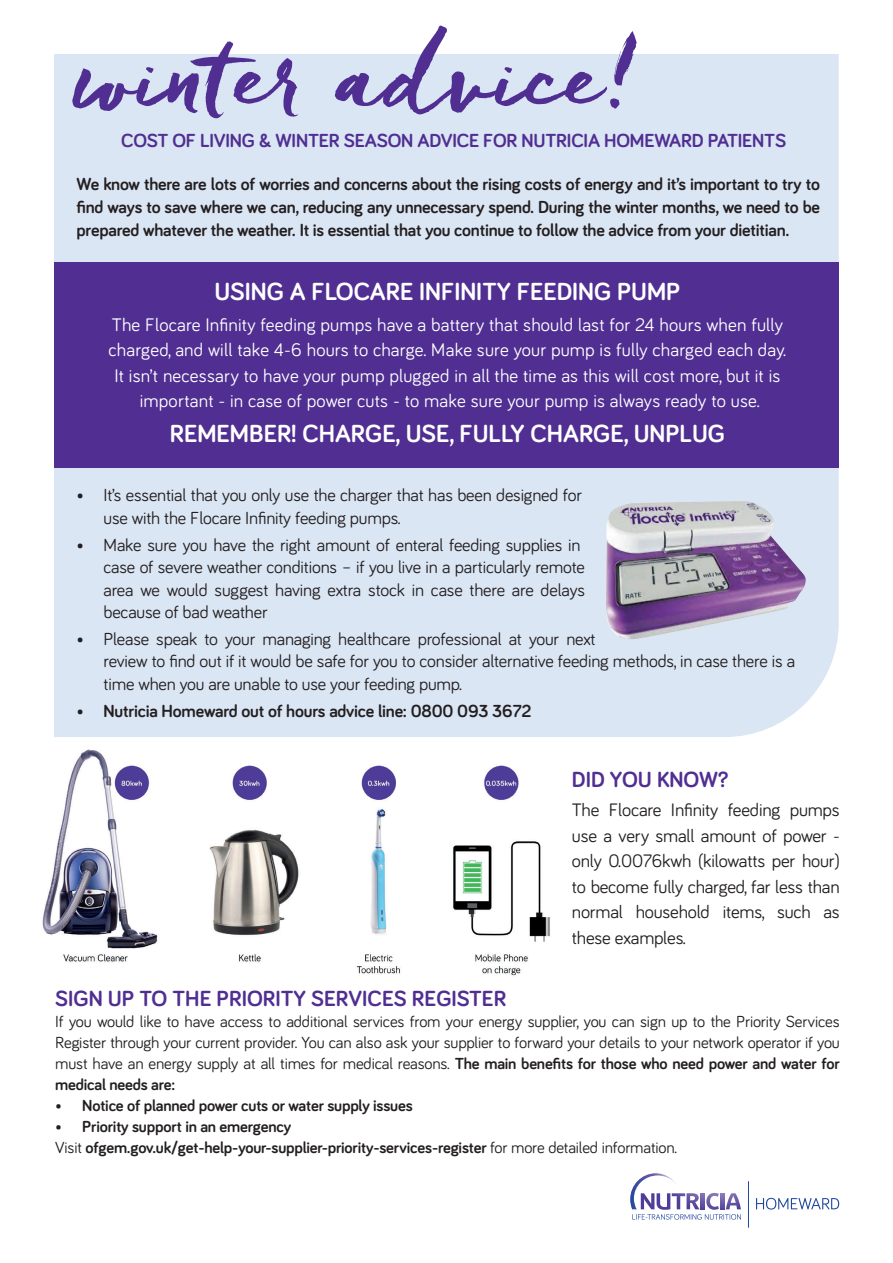
<style>
.page{position:relative;width:893px;height:1263px;background:#fff}
.page>*{position:absolute;margin:0;border:0;box-sizing:border-box;transform-origin:0 0}
.t1{font:101.55px "Freeland";letter-spacing:-.005em;color:#502e92}
.t2{font:700 25.5px "Bariol";color:#fff}
.t3{font:700 22.5px "Bariol";color:#502e92}
.t4{font:700 19.5px "Bariol";letter-spacing:-.01em;color:#502e92}
.t5{font:18.75px/25.5px "Bariol";letter-spacing:.01em;color:#fff;text-align:center}
.t6{font:18.6px/25.5px "Bariol";letter-spacing:-.01em;color:#231f20;text-align:justify}
.t7{font:18px/22.5px "Bariol";letter-spacing:-.01em;color:#231f20}
.t8{font:700 18px/23px "Bariol";letter-spacing:-.01em;color:#231f20;text-align:justify}
.t9{font:16.5px/21px "Bariol";letter-spacing:-.01em;color:#231f20;text-align:justify}
.t10{font:700 16.5px "Bariol";letter-spacing:-.01em;color:#231f20}
.s1{font-weight:700}
.s2{font-weight:400}
</style>
<div class="page">
<div style="left:54px;top:54px;width:785px;height:683px;background:#dbe6f4"></div>
<div style="left:54px;top:262px;width:785px;height:205px;background:#502e92"></div>
<img style="left:606px;top:501px;width:200px;height:138px">
<img style="left:42px;top:749px;width:508px;height:227px">
<hr style="left:748px;top:1181px;width:1px;height:47px;background:#1f489e">
<svg style="left:756px;top:1198px;width:83px;height:11px"></svg>
<img style="left:679px;top:1193px;width:6px;height:16px">
<img style="left:721px;top:1193px;width:3px;height:16px">
<img style="left:726px;top:1193px;width:15px;height:16px">
<img style="left:706px;top:1193px;width:13px;height:17px">
<img style="left:701px;top:1193px;width:3px;height:16px">
<img style="left:687px;top:1193px;width:12px;height:16px">
<svg style="left:632px;top:1214px;width:109px;height:6px"></svg>
<img style="left:630px;top:1173px;width:49px;height:36px">
<p class="t1" style="left:77px;top:10px;width:564px">winter advice!</p>
<p class="t4" style="left:121px;top:127px;width:667px">COST OF LIVING &amp; WINTER SEASON ADVICE FOR NUTRICIA HOMEWARD PATIENTS</p>
<p class="t8" style="left:77px;top:172px;width:745px">We know there are lots of worries and concerns about the rising costs of energy and it’s important to try to find ways to save where we can, reducing any unnecessary spend. During the winter months, we need to be prepared whatever the weather. It is essential that you continue to follow the advice from your dietitian.</p>
<p class="t2" style="left:214px;top:274px;width:467px">USING A FLOCARE INFINITY FEEDING PUMP</p>
<p class="t5" style="left:109px;top:311px;width:679px">The Flocare Infinity feeding pumps have a battery that should last for 24 hours when fully charged, and will take 4-6 hours to charge. Make sure your pump is fully charged each day.<br>It isn’t necessary to have your pump plugged in all the time as this will cost more, but it is important - in case of power cuts - to make sure your pump is always ready to use.</p>
<p class="t2" style="left:170px;top:416px;width:557px">REMEMBER! CHARGE, USE, FULLY CHARGE, UNPLUG</p>
<p class="t7" style="left:104px;top:483px;width:480px;text-indent:-27px">• It’s essential that you only use the charger that has been designed for use with the Flocare Infinity feeding pumps.</p>
<p class="t7" style="left:104px;top:532px;width:483px;text-indent:-27px">• Make sure you have the right amount of enteral feeding supplies in case of severe weather conditions – if you live in a particularly remote area we would suggest having extra stock in case there are delays because of bad weather</p>
<p class="t7" style="left:104px;top:626px;width:693px;text-indent:-27px">• Please speak to your managing healthcare professional at your next<br>review to find out if it would be safe for you to consider alternative feeding methods, in case there is a time when you are unable to use your feeding pump.</p>
<p class="t8" style="left:77px;top:698px;width:457px">• Nutricia Homeward out of hours advice line: 0800 093 3672</p>
<p class="t3" style="left:572px;top:764px;width:158px">DID YOU KNOW?</p>
<p class="t6" style="left:572px;top:796px;width:269px">The Flocare Infinity feeding pumps use a very small amount of power - only 0.0076kwh (kilowatts per hour) to become fully charged, far less than normal household items, such as these examples.</p>
<p class="t3" style="left:55px;top:983px;width:453px">SIGN UP TO THE PRIORITY SERVICES REGISTER</p>
<p class="t9" style="left:55px;top:1010px;width:786px">If you would like to have access to additional services from your energy supplier, you can sign up to the Priority Services Register through your current provider. You can also ask your supplier to forward your details to your network operator if you must have an energy supply at all times for medical reasons. <span class="s1">The main benefits for those who need power and water for medical needs are:</span></p>
<p class="t10" style="left:55px;top:1094px;width:359px">• Notice of planned power cuts or water supply issues</p>
<p class="t10" style="left:55px;top:1115px;width:238px">• Priority support in an emergency</p>
<p class="t10" style="left:55px;top:1136px;width:623px"><span class="s2">Visit</span> ofgem.gov.uk/get-help-your-supplier-priority-services-register <span class="s2">for more detailed information.</span></p>
</div>
